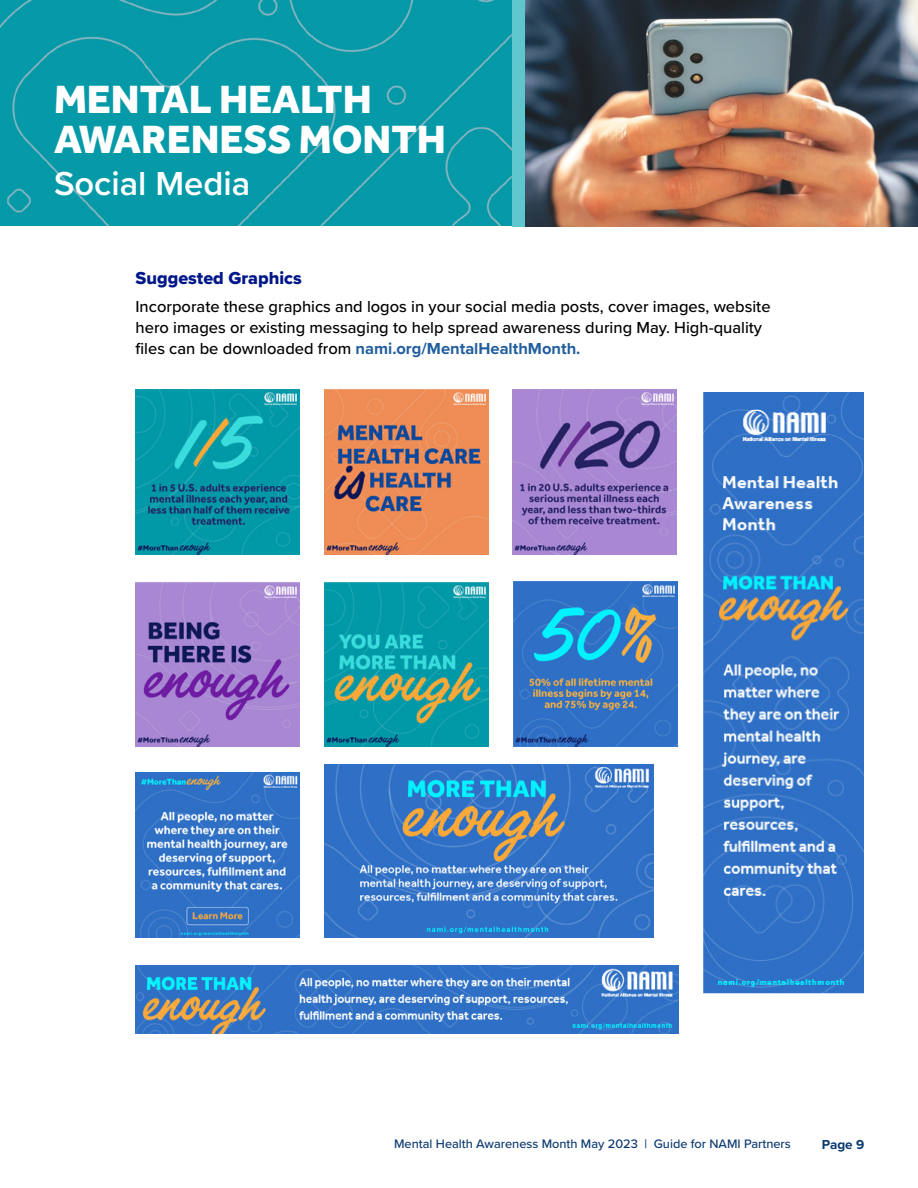
<style>
.page{position:relative;width:918px;height:1188px;background:#fff}
.page>*{position:absolute;margin:0;border:0;box-sizing:border-box;transform-origin:0 0}
.t1{font:800 40.5px/40.5px "Effra";color:#fff}
.t2{font:600 34.5px "Proxima Nova";color:#fff}
.t3{font:18px "Proxima Nova Extrabld";color:#001789}
.t4{font:500 16.5px/21px "Proxima Nova";color:#000}
.t5{font:700 13.5px "Proxima Nova";color:#0b3970}
.t6{font:500 12.75px "Proxima Nova";color:#0b3970}
.s1{font-weight:700;color:#215e9e}
</style>
<div class="page">
<div style="left:0;top:0;width:512px;height:225px;background:#069aa8"></div>
<div style="left:512px;top:0;width:14px;height:226px;background:#5ec7ce"></div>
<img style="left:526px;top:0;width:392px;height:226px">
<img style="left:135px;top:390px;width:164px;height:164px">
<img style="left:513px;top:390px;width:164px;height:164px">
<img style="left:513px;top:582px;width:164px;height:164px">
<img style="left:324px;top:390px;width:164px;height:164px">
<img style="left:135px;top:773px;width:164px;height:164px">
<img style="left:324px;top:765px;width:329px;height:172px">
<img style="left:704px;top:393px;width:159px;height:600px">
<img style="left:135px;top:965px;width:543px;height:68px">
<img style="left:324px;top:582px;width:164px;height:164px">
<img style="left:135px;top:582px;width:164px;height:164px">
<h1 class="t1" style="left:54px;top:79px;width:393px">MENTAL HEALTH<br>AWARENESS MONTH</h1>
<h2 class="t2" style="left:54px;top:158px;width:198px">Social Media</h2>
<p class="t3" style="left:136px;top:265px;width:168px">Suggested Graphics</p>
<p class="t4" style="left:136px;top:295px;width:637px">Incorporate these graphics and logos in your social media posts, cover images, website hero images or existing messaging to help spread awareness during May. High-quality files can be downloaded from <span class="s1">nami.org/MentalHealthMonth.</span></p>
<p class="t6" style="left:394px;top:1134px;width:398px">Mental Health Awareness Month May 2023 | Guide for NAMI Partners</p>
<p class="t5" style="left:822px;top:1134px;width:44px">Page 9</p>
</div>
